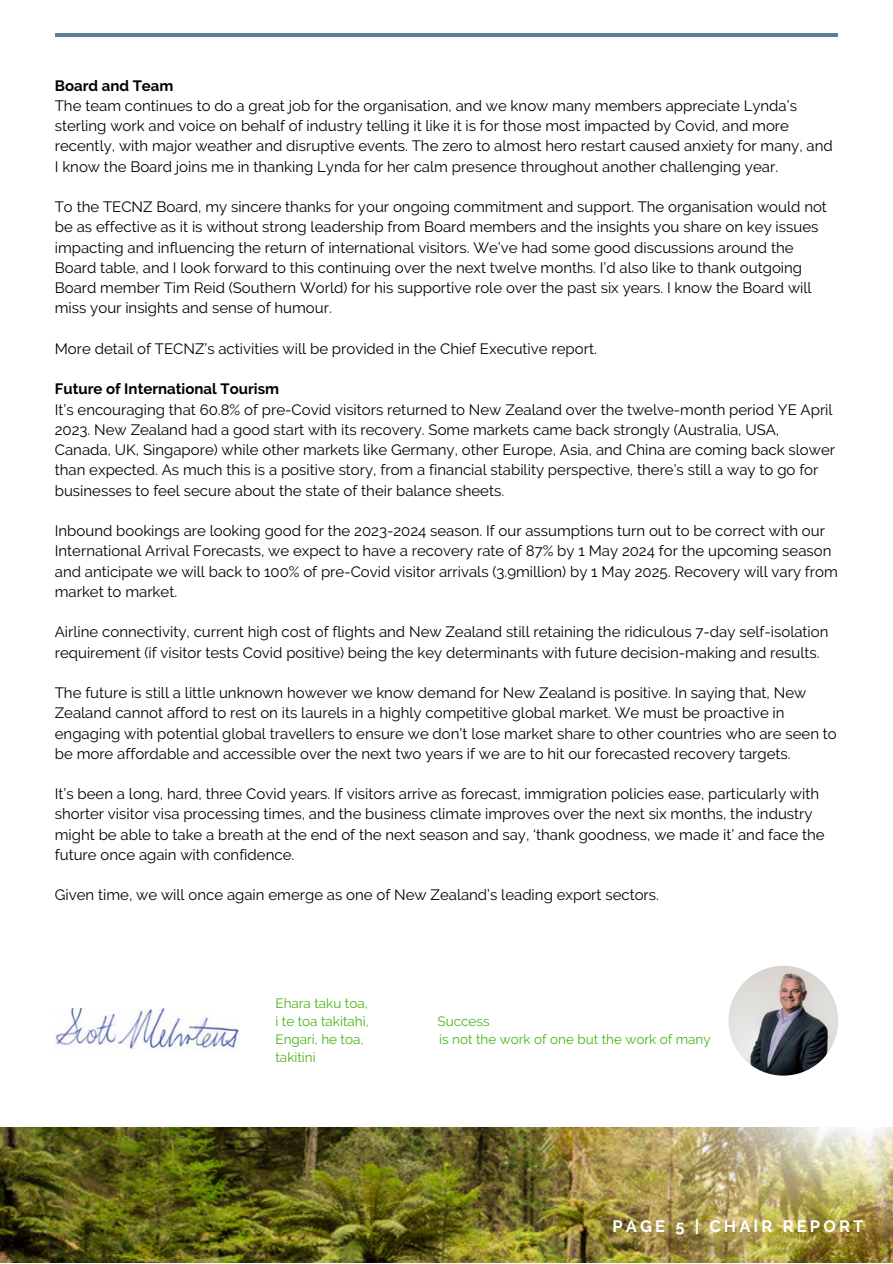
<style>
.page{position:relative;width:893px;height:1264px;background:#fff}
.page>*{position:absolute;margin:0;border:0;box-sizing:border-box;transform-origin:0 0}
.t1{font:700 16.5px "Raleway";letter-spacing:.19em;color:#fff}
.t2{font:15px/20.2px "Raleway";color:#000}
.t3{font:700 15px "Raleway";color:#000}
.t4{font:13.5px "Raleway";color:#47b618}
</style>
<div class="page">
<img style="left:0;top:1127px;width:892px;height:135px">
<hr style="left:55px;top:33px;width:782px;height:4px;background:#598392">
<img style="left:55px;top:1008px;width:184px;height:42px">
<img style="left:728px;top:965px;width:110px;height:110px;border-radius:50%">
<p class="t3" style="left:55px;top:77px;width:120px">Board and Team</p>
<p class="t2" style="left:55px;top:96px;width:779px">The team continues to do a great job for the organisation, and we know many members appreciate Lynda’s sterling work and voice on behalf of industry telling it like it is for those most impacted by Covid, and more recently, with major weather and disruptive events. The zero to almost hero restart caused anxiety for many, and I know the Board joins me in thanking Lynda for her calm presence throughout another challenging year.</p>
<p class="t2" style="left:55px;top:197px;width:773px">To the TECNZ Board, my sincere thanks for your ongoing commitment and support. The organisation would not be as effective as it is without strong leadership from Board members and the insights you share on key issues impacting and influencing the return of international visitors. We’ve had some good discussions around the Board table, and I look forward to this continuing over the next twelve months. I’d also like to thank outgoing Board member Tim Reid (Southern World) for his supportive role over the past six years. I know the Board will miss your insights and sense of humour.</p>
<p class="t2" style="left:55px;top:338px;width:543px">More detail of TECNZ’s activities will be provided in the Chief Executive report.</p>
<p class="t3" style="left:55px;top:380px;width:226px">Future of International Tourism</p>
<p class="t2" style="left:55px;top:399px;width:781px">It’s encouraging that 60.8% of pre-Covid visitors returned to New Zealand over the twelve-month period YE April 2023. New Zealand had a good start with its recovery. Some markets came back strongly (Australia, USA, Canada, UK, Singapore) while other markets like Germany, other Europe, Asia, and China are coming back slower than expected. As much this is a positive story, from a financial stability perspective, there’s still a way to go for businesses to feel secure about the state of their balance sheets.</p>
<p class="t2" style="left:55px;top:520px;width:784px">Inbound bookings are looking good for the 2023-2024 season. If our assumptions turn out to be correct with our International Arrival Forecasts, we expect to have a recovery rate of 87% by 1 May 2024 for the upcoming season and anticipate we will back to 100% of pre-Covid visitor arrivals (3.9million) by 1 May 2025. Recovery will vary from market to market.</p>
<p class="t2" style="left:55px;top:622px;width:775px">Airline connectivity, current high cost of flights and New Zealand still retaining the ridiculous 7-day self-isolation requirement (if visitor tests Covid positive) being the key determinants with future decision-making and results.</p>
<p class="t2" style="left:55px;top:682px;width:783px">The future is still a little unknown however we know demand for New Zealand is positive. In saying that, New Zealand cannot afford to rest on its laurels in a highly competitive global market. We must be proactive in engaging with potential global travellers to ensure we don’t lose market share to other countries who are seen to be more affordable and accessible over the next two years if we are to hit our forecasted recovery targets.</p>
<p class="t2" style="left:55px;top:783px;width:771px">It’s been a long, hard, three Covid years. If visitors arrive as forecast, immigration policies ease, particularly with shorter visitor visa processing times, and the business climate improves over the next six months, the industry might be able to take a breath at the end of the next season and say, ‘thank goodness, we made it’ and face the future once again with confidence.</p>
<p class="t2" style="left:55px;top:885px;width:605px">Given time, we will once again emerge as one of New Zealand’s leading export sectors.</p>
<p class="t4" style="left:275px;top:995px;width:94px">Ehara taku toa,</p>
<p class="t4" style="left:275px;top:1013px;width:95px">i te toa takitahi,</p>
<p class="t4" style="left:437px;top:1013px;width:54px">Success</p>
<p class="t4" style="left:275px;top:1031px;width:90px">Engari, he toa,</p>
<p class="t4" style="left:439px;top:1031px;width:273px">is not the work of one but the work of many</p>
<p class="t4" style="left:275px;top:1049px;width:42px">takitini</p>
<p class="t1" style="left:612px;top:1216px;width:252px">PAGE 5 | CHAIR REPORT</p>
</div>
